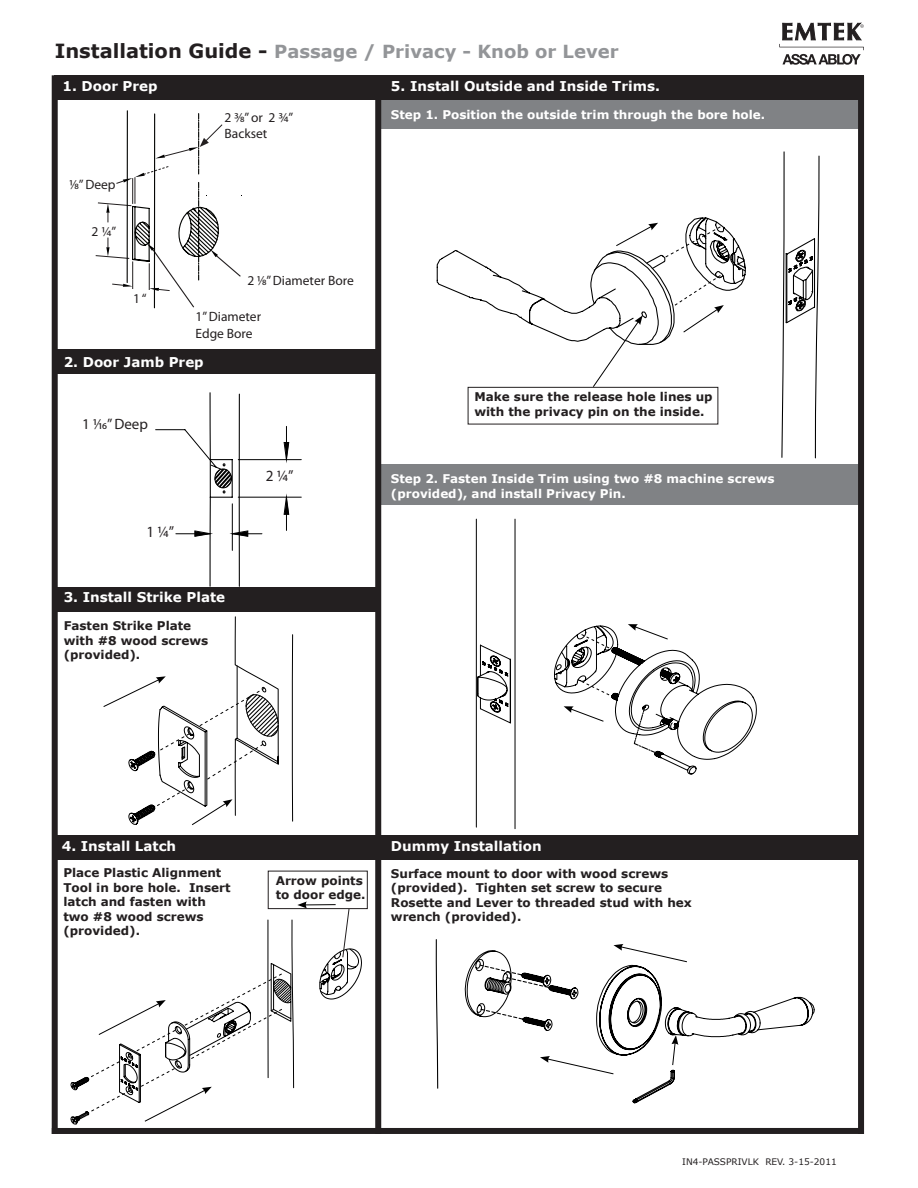
<style>
.page{position:relative;width:918px;height:1188px;background:#fff}
.page>*{position:absolute;margin:0;border:0;box-sizing:border-box;transform-origin:0 0}
.t1{font:700 18px "Verdana";color:#939598}
.t2{font:15.6px "Myriad Pro";color:#241f21}
.t3{font:15px "Myriad Pro";color:#231f20}
.t4{font:700 13.5px "Verdana";color:#fff}
.Body_Text_I0_9_11{font:13.5px/16.5px "Myriad Pro";color:#231f20}
.t5{font:700 12px/14.4px "Verdana";color:#231f20}
.t6{font:700 12px/14.4px "Verdana";color:#fff}
.t7{font:9px "Verdana";color:#231f20}
.s1{font-size:19.5px;color:#231f20}
.s2{font-weight:400}
</style>
<div class="page">
<div style="left:378px;top:99px;width:483px;height:30px;background:#808285"></div>
<div style="left:376px;top:464px;width:483px;height:41px;background:#808285"></div>
<div style="left:55px;top:75px;width:809px;height:24px;background:#231f20"></div>
<div style="left:53px;top:349px;width:323px;height:25px;background:#231f20"></div>
<div style="left:55px;top:835px;width:809px;height:24px;background:#231f20"></div>
<svg style="left:95px;top:110px;width:147px;height:199px"></svg>
<svg style="left:779px;top:22px;width:85px;height:43px"></svg>
<div style="left:375px;top:84px;width:6px;height:1050px;background:#231f20"></div>
<svg style="left:155px;top:392px;width:147px;height:195px"></svg>
<div style="left:53px;top:587px;width:325px;height:24px;background:#231f20"></div>
<svg style="left:435px;top:939px;width:4px;height:150px"></svg>
<div style="left:858px;top:76px;width:6px;height:1058px;background:#231f20"></div>
<div style="left:52px;top:75px;width:6px;height:1059px;background:#231f20"></div>
<div style="left:52px;top:1128px;width:809px;height:6px;background:#231f20"></div>
<svg style="left:475px;top:518px;width:282px;height:311px"></svg>
<svg style="left:633px;top:707px;width:24px;height:47px"></svg>
<svg style="left:628px;top:624px;width:41px;height:16px"></svg>
<svg style="left:564px;top:706px;width:40px;height:16px"></svg>
<svg style="left:465px;top:944px;width:350px;height:160px"></svg>
<svg style="left:103px;top:616px;width:190px;height:209px"></svg>
<svg style="left:71px;top:901px;width:288px;height:224px"></svg>
<svg style="left:581px;top:633px;width:29px;height:16px"></svg>
<svg style="left:581px;top:680px;width:29px;height:16px"></svg>
<svg style="left:436px;top:151px;width:384px;height:308px"></svg>
<p class="t1" style="left:55px;top:40px;width:565px"><span class="s1">Installation Guide -</span> Passage / Privacy - Knob or Lever</p>
<p class="t4" style="left:391px;top:77px;width:270px">5. Install Outside and Inside Trims.</p>
<p class="t6" style="left:391px;top:107px;width:376px">Step 1. Position the outside trim through the bore hole.</p>
<p class="t4" style="left:44px;top:77px;width:115px"><span class="s2">1.</span> 1. Door Prep</p>
<p class="Body_Text_I0_9_11" style="left:225px;top:109px;width:70px">2 3/8” or 2 3/4”<br>Backset</p>
<p class="Body_Text_I0_9_11" style="left:70px;top:176px;width:48px">1/8” Deep</p>
<p class="Body_Text_I0_9_11" style="left:92px;top:223px;width:26px">2 1/4”</p>
<p class="Body_Text_I0_9_11" style="left:133px;top:290px;width:15px">1 “</p>
<p class="Body_Text_I0_9_11" style="left:247px;top:272px;width:108px">2 1/8” Diameter Bore</p>
<p class="Body_Text_I0_9_11" style="left:195px;top:308px;width:67px">1” Diameter<br>Edge Bore</p>
<p class="t4" style="left:64px;top:354px;width:142px">2. Door Jamb Prep</p>
<p class="t3" style="left:82px;top:415px;width:67px">1 1/16” Deep</p>
<h2 class="t2" style="left:76px;top:419px;width:71px">1/16” Deep</h2>
<h2 class="t2" style="left:146px;top:522px;width:29px">1 1/4”</h2>
<p class="t4" style="left:64px;top:588px;width:163px">3. Install Strike Plate</p>
<p class="t5" style="left:64px;top:618px;width:146px">Fasten Strike Plate with #8 wood screws (provided).</p>
<h2 class="t2" style="left:266px;top:466px;width:29px">2 1/4”</h2>
<p class="t4" style="left:62px;top:837px;width:116px">4. Install Latch</p>
<p class="t5" style="left:474px;top:389px;width:240px">Make sure the release hole lines up</p>
<p class="t5" style="left:474px;top:404px;width:231px">with the privacy pin on the inside.</p>
<p class="t6" style="left:391px;top:472px;width:385px">Step 2. Fasten Inside Trim using two #8 machine screws (provided), and install Privacy Pin.</p>
<p class="t4" style="left:391px;top:837px;width:152px">Dummy Installation</p>
<p class="t5" style="left:63px;top:865px;width:169px">Place Plastic Alignment<br>Tool in bore hole. Insert latch and fasten with two #8 wood screws (provided).</p>
<p class="t5" style="left:276px;top:873px;width:91px">Arrow points to door edge.</p>
<p class="t5" style="left:391px;top:866px;width:302px">Surface mount to door with wood screws (provided). Tighten set screw to secure Rosette and Lever to threaded stud with hex wrench (provided).</p>
<p class="t7" style="left:682px;top:1156px;width:156px">IN4-PASSPRIVLK REV. 3-15-2011</p>
</div>
